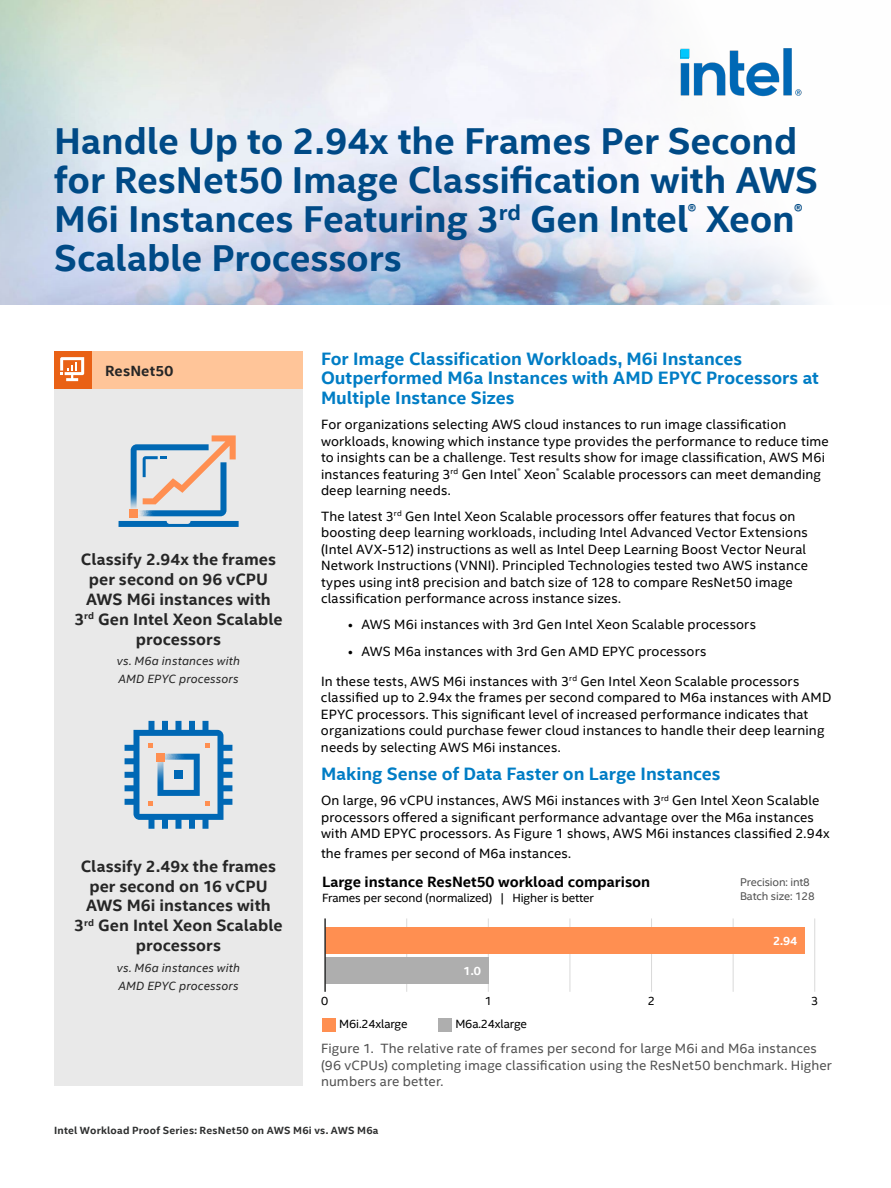
<style>
.page{position:relative;width:891px;height:1188px;background:#fff}
.page>*{position:absolute;margin:0;border:0;box-sizing:border-box;transform-origin:0 0}
.t1{font:700 37.5px/39px "Intel Clear";letter-spacing:-.005em;color:#004a86}
.t2{font:700 18px/19.5px "Intel Clear";color:#007dc5}
.t3{font:700 16.5px/19.8px "Intel Clear";letter-spacing:.005em;color:#262626;text-align:center}
.t4{font:700 15px "Intel Clear";color:#000}
.t5{font:700 14.85px "Intel Clear";letter-spacing:.01em;color:#262626}
.t6{font:13.5px/16.5px "Intel Clear";letter-spacing:.01em;color:#000}
.t7{font:13.5px/16.5px "Intel Clear";letter-spacing:.015em;color:#525252}
.t8{font:italic 12px/18px "Intel Clear";letter-spacing:.015em;color:#262626}
.t9{font:12px "Intel Clear";letter-spacing:-.01em;color:#000}
.t10{font:700 12px "Intel Clear";color:#fff}
.t11{font:11.25px/13.5px "Intel Clear";letter-spacing:-.01em;color:#525252}
.t12{font:700 10.5px "Intel Clear";letter-spacing:.02em;color:#2e2f2f}
</style>
<div class="page">
<img style="left:0;top:0;width:817px;height:305px">
<div style="left:54px;top:389px;width:249px;height:697px;background:#e9e9e9"></div>
<div style="left:92px;top:351px;width:211px;height:38px;background:#ffc599"></div>
<hr style="left:814px;top:918px;width:1px;height:74px;background:#d9d9d9">
<hr style="left:488px;top:918px;width:1px;height:74px;background:#d9d9d9">
<hr style="left:406px;top:918px;width:1px;height:74px;background:#d9d9d9">
<hr style="left:651px;top:918px;width:1px;height:74px;background:#d9d9d9">
<hr style="left:733px;top:918px;width:1px;height:74px;background:#d9d9d9">
<hr style="left:570px;top:918px;width:1px;height:74px;background:#d9d9d9">
<div style="left:325px;top:927px;width:480px;height:27px;background:#ff8f51"></div>
<div style="left:325px;top:957px;width:163px;height:27px;background:#aeaeae"></div>
<hr style="left:324px;top:918px;width:2px;height:74px;background:#2e2f2f">
<div style="left:322px;top:1018px;width:14px;height:13px;background:#ff8f51"></div>
<div style="left:438px;top:1018px;width:14px;height:13px;background:#aeaeae"></div>
<div style="left:54px;top:351px;width:38px;height:38px;background:#e96115"></div>
<svg style="left:60px;top:357px;width:24px;height:24px"></svg>
<svg style="left:119px;top:435px;width:120px;height:92px"></svg>
<svg style="left:125px;top:721px;width:107px;height:108px"></svg>
<div style="left:156px;top:753px;width:9px;height:9px;background:#ff8f51"></div>
<img style="left:680px;top:48px;width:122px;height:49px">
<h1 class="t1" style="left:54px;top:122px;width:765px">Handle Up to 2.94x the Frames Per Second for ResNet50 Image Classification with AWS M6i Instances Featuring 3<sup>rd</sup> Gen Intel<sup>®</sup> Xeon<sup>® </sup>Scalable Processors</h1>
<p class="t5" style="left:105px;top:361px;width:70px">ResNet50</p>
<p class="t3" style="left:74px;top:550px;width:210px">Classify 2.94x the frames per second on 96 vCPU<br>AWS M6i instances with<br>3<sup>rd</sup> Gen Intel Xeon Scalable processors</p>
<p class="t8" style="left:117px;top:652px;width:125px">vs. M6a instances with<br>AMD EPYC processors</p>
<p class="t3" style="left:74px;top:856px;width:210px">Classify 2.49x the frames per second on 16 vCPU<br>AWS M6i instances with<br>3<sup>rd</sup> Gen Intel Xeon Scalable processors</p>
<p class="t8" style="left:117px;top:959px;width:125px">vs. M6a instances with<br>AMD EPYC processors</p>
<h2 class="t2" style="left:321px;top:349px;width:499px">For Image Classification Workloads, M6i Instances<br>Outperformed M6a Instances with AMD EPYC Processors at<br>Multiple Instance Sizes</h2>
<p class="t6" style="left:321px;top:417px;width:509px">For organizations selecting AWS cloud instances to run image classification workloads, knowing which instance type provides the performance to reduce time to insights can be a challenge. Test results show for image classification, AWS M6i instances featuring 3<sup>rd</sup> Gen Intel<sup>®</sup> Xeon<sup>®</sup> Scalable processors can meet demanding deep learning needs.</p>
<p class="t6" style="left:321px;top:508px;width:488px">The latest 3<sup>rd</sup> Gen Intel Xeon Scalable processors offer features that focus on boosting deep learning workloads, including Intel Advanced Vector Extensions (Intel AVX-512) instructions as well as Intel Deep Learning Boost Vector Neural Network Instructions (VNNI). Principled Technologies tested two AWS instance types using int8 precision and batch size of 128 to compare ResNet50 image classification performance across instance sizes.</p>
<p class="t6" style="left:348px;top:617px;width:409px">• AWS M6i instances with 3rd Gen Intel Xeon Scalable processors</p>
<p class="t6" style="left:348px;top:643px;width:360px">• AWS M6a instances with 3rd Gen AMD EPYC processors</p>
<p class="t6" style="left:321px;top:673px;width:512px">In these tests, AWS M6i instances with 3<sup>rd</sup> Gen Intel Xeon Scalable processors classified up to 2.94x the frames per second compared to M6a instances with AMD EPYC processors. This significant level of increased performance indicates that organizations could purchase fewer cloud instances to handle their deep learning needs by selecting AWS M6i instances.</p>
<h2 class="t2" style="left:321px;top:764px;width:401px">Making Sense of Data Faster on Large Instances</h2>
<p class="t6" style="left:321px;top:793px;width:510px">On large, 96 vCPU instances, AWS M6i instances with 3<sup>rd</sup> Gen Intel Xeon Scalable processors offered a significant performance advantage over the M6a instances with AMD EPYC processors. As Figure 1 shows, AWS M6i instances classified 2.94x</p>
<p class="t6" style="left:321px;top:845px;width:252px">the frames per second of M6a instances.</p>
<p class="t4" style="left:322px;top:872px;width:330px">Large instance ResNet50 workload comparison</p>
<p class="t9" style="left:322px;top:891px;width:273px">Frames per second (normalized) | Higher is better</p>
<p class="t10" style="left:464px;top:963px;width:19px">1.0</p>
<p class="t11" style="left:740px;top:876px;width:76px">Precision: int8<br>Batch size: 128</p>
<p class="t10" style="left:773px;top:933px;width:26px">2.94</p>
<p class="t9" style="left:321px;top:994px;width:9px">0</p>
<p class="t9" style="left:485px;top:994px;width:9px">1</p>
<p class="t9" style="left:648px;top:994px;width:9px">2</p>
<p class="t9" style="left:811px;top:994px;width:9px">3</p>
<p class="t9" style="left:339px;top:1017px;width:70px">M6i.24xlarge</p>
<p class="t9" style="left:455px;top:1017px;width:73px">M6a.24xlarge</p>
<p class="t7" style="left:321px;top:1040px;width:512px">Figure 1. The relative rate of frames per second for large M6i and M6a instances (96 vCPUs) completing image classification using the ResNet50 benchmark. Higher numbers are better.</p>
<p class="t12" style="left:54px;top:1124px;width:326px">Intel Workload Proof Series: ResNet50 on AWS M6i vs. AWS M6a</p>
</div>
